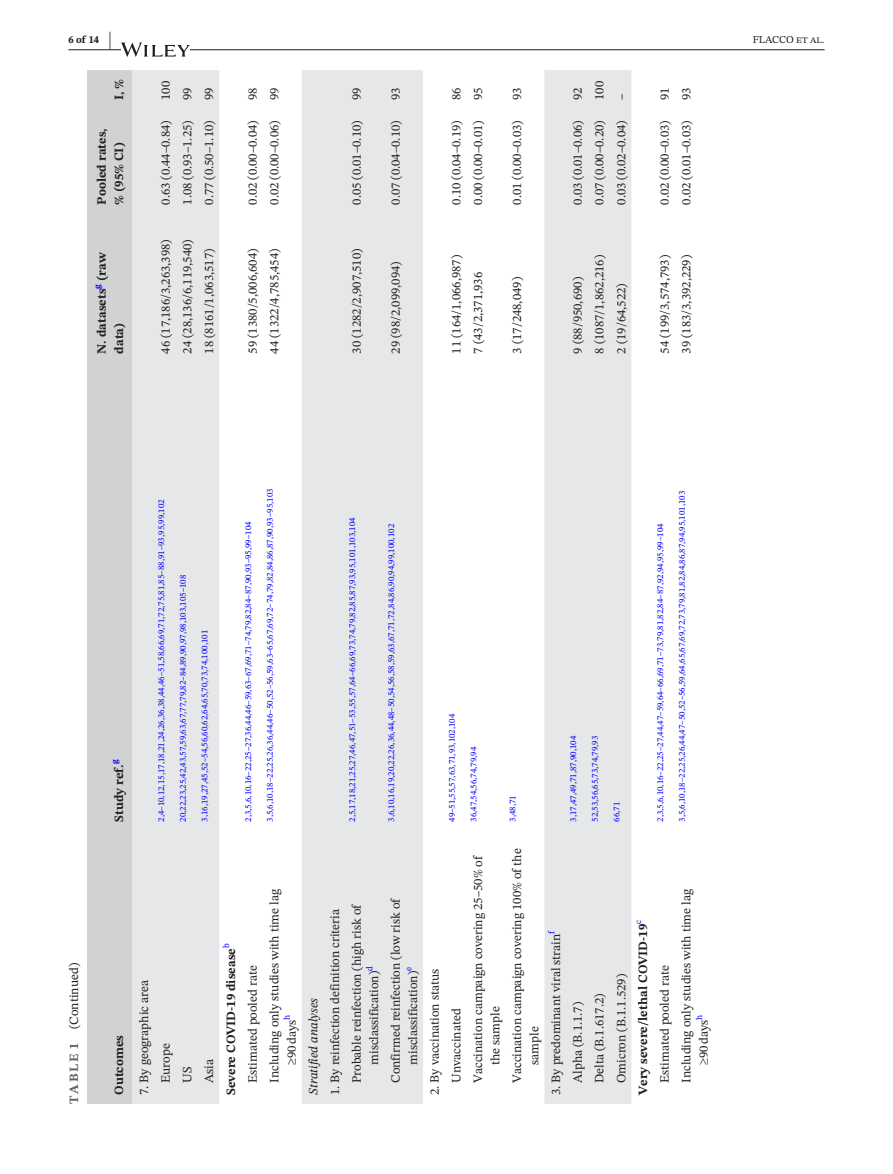
<style>
.page{position:relative;width:893px;height:1174px;background:#fff}
.page>*{position:absolute;margin:0;border:0;box-sizing:border-box;transform-origin:0 0}
.t1{font:12.75px/17.2px "STIX Two Text";color:#231f20}
.t2{font:700 12.75px/21.8px "STIX Two Text";color:#231f20}
.t3{font:italic 12.75px "STIX Two Text";color:#231f20}
.t4{font:10.5px "STIX Two Text";color:#231f20}
.t5{font:700 10.5px "STIX Two Text";color:#231f20}
.t6{font:8.85px "STIX Two Text";color:#00f}
.t7{font:700 8.85px "STIX Two Text";color:#00f}
.s1{font-size:21px}
.s2{font-weight:700;color:#636366}
.s3{font-weight:400}
</style>
<div class="page">
<hr style="left:68px;top:49px;width:756px;height:1px;background:#231f20">
<svg style="left:121px;top:43px;width:69px;height:14px"></svg>
<div style="left:87px;top:70px;width:45px;height:1034px;background:#d1d2d4"></div>
<svg style="left:132px;top:70px;width:499px;height:1034px;fill:#e6e7e9"></svg>
<p class="t5" style="left:68px;top:32px;width:44px">6 of 14 <span class="s1">|</span></p>
<p class="t4" style="left:753px;top:32px;width:73px">FLACCO et al.</p>
<p class="t2" style="left:108px;top:100px;width:22px;rotate:-90deg">I, %</p>
<p class="t2" style="left:93px;top:205px;width:78px;line-height:17.2px;rotate:-90deg">Pooled rates, % (95% CI)</p>
<p class="t2" style="left:91px;top:281px;width:30px;rotate:-90deg">(raw</p>
<p class="t7" style="left:91px;top:288px;width:6px;rotate:-90deg">g</p>
<p class="t2" style="left:91px;top:354px;width:67px;rotate:-90deg">N. datasets</p>
<p class="t2" style="left:108px;top:354px;width:33px;rotate:-90deg">data)</p>
<p class="t1" style="left:157px;top:100px;width:20px;rotate:-90deg">100</p>
<p class="t1" style="left:157px;top:205px;width:86px;rotate:-90deg">0.63 (0.44–0.84)</p>
<p class="t1" style="left:179px;top:100px;width:14px;rotate:-90deg">99</p>
<p class="t1" style="left:179px;top:205px;width:86px;rotate:-90deg">1.08 (0.93–1.25)</p>
<p class="t1" style="left:200px;top:100px;width:14px;rotate:-90deg">99</p>
<p class="t1" style="left:200px;top:205px;width:86px;rotate:-90deg">0.77 (0.50–1.10)</p>
<p class="t1" style="left:157px;top:354px;width:116px;rotate:-90deg">46 (17,186/3,263,398)</p>
<p class="t1" style="left:179px;top:354px;width:116px;rotate:-90deg">24 (28,136/6,119,540)</p>
<p class="t1" style="left:200px;top:354px;width:106px;rotate:-90deg">18 (8161/1,063,517)</p>
<p class="t1" style="left:244px;top:100px;width:14px;rotate:-90deg">98</p>
<p class="t1" style="left:244px;top:205px;width:86px;rotate:-90deg">0.02 (0.00–0.04)</p>
<p class="t1" style="left:266px;top:100px;width:14px;rotate:-90deg">99</p>
<p class="t1" style="left:266px;top:205px;width:86px;rotate:-90deg">0.02 (0.00–0.06)</p>
<p class="t1" style="left:244px;top:354px;width:106px;rotate:-90deg">59 (1380/5,006,604)</p>
<p class="t1" style="left:266px;top:354px;width:106px;rotate:-90deg">44 (1322/4,785,454)</p>
<p class="t1" style="left:348px;top:100px;width:14px;rotate:-90deg">99</p>
<p class="t1" style="left:348px;top:205px;width:86px;rotate:-90deg">0.05 (0.01–0.10)</p>
<p class="t1" style="left:348px;top:354px;width:106px;rotate:-90deg">30 (1282/2,907,510)</p>
<p class="t1" style="left:387px;top:100px;width:14px;rotate:-90deg">93</p>
<p class="t1" style="left:387px;top:205px;width:86px;rotate:-90deg">0.07 (0.04–0.10)</p>
<p class="t1" style="left:387px;top:354px;width:94px;rotate:-90deg">29 (98/2,099,094)</p>
<p class="t1" style="left:448px;top:100px;width:14px;rotate:-90deg">86</p>
<p class="t1" style="left:448px;top:205px;width:86px;rotate:-90deg">0.10 (0.04–0.19)</p>
<p class="t1" style="left:469px;top:100px;width:14px;rotate:-90deg">95</p>
<p class="t1" style="left:469px;top:205px;width:86px;rotate:-90deg">0.00 (0.00–0.01)</p>
<p class="t1" style="left:448px;top:354px;width:100px;rotate:-90deg">11 (164/1,066,987)</p>
<p class="t1" style="left:469px;top:354px;width:83px;rotate:-90deg">7 (43/2,371,936</p>
<p class="t1" style="left:508px;top:100px;width:14px;rotate:-90deg">93</p>
<p class="t1" style="left:508px;top:205px;width:86px;rotate:-90deg">0.01 (0.00–0.03)</p>
<p class="t1" style="left:508px;top:354px;width:78px;rotate:-90deg">3 (17/248,049)</p>
<p class="t1" style="left:569px;top:100px;width:14px;rotate:-90deg">92</p>
<p class="t1" style="left:569px;top:205px;width:86px;rotate:-90deg">0.03 (0.01–0.06)</p>
<p class="t1" style="left:591px;top:100px;width:20px;rotate:-90deg">100</p>
<p class="t1" style="left:591px;top:205px;width:86px;rotate:-90deg">0.07 (0.00–0.20)</p>
<p class="t1" style="left:612px;top:100px;width:8px;rotate:-90deg">–</p>
<p class="t1" style="left:612px;top:205px;width:86px;rotate:-90deg">0.03 (0.02–0.04)</p>
<p class="t1" style="left:569px;top:354px;width:78px;rotate:-90deg">9 (88/950,690)</p>
<p class="t1" style="left:591px;top:354px;width:100px;rotate:-90deg">8 (1087/1,862,216)</p>
<p class="t1" style="left:612px;top:354px;width:72px;rotate:-90deg">2 (19/64,522)</p>
<p class="t1" style="left:656px;top:100px;width:14px;rotate:-90deg">91</p>
<p class="t1" style="left:656px;top:205px;width:86px;rotate:-90deg">0.02 (0.00–0.03)</p>
<p class="t1" style="left:678px;top:100px;width:14px;rotate:-90deg">93</p>
<p class="t1" style="left:678px;top:205px;width:86px;rotate:-90deg">0.02 (0.01–0.03)</p>
<p class="t1" style="left:656px;top:354px;width:100px;rotate:-90deg">54 (199/3,574,793)</p>
<p class="t1" style="left:678px;top:354px;width:100px;rotate:-90deg">39 (183/3,392,229)</p>
<p class="t1" style="left:65px;top:1104px;width:142px;rotate:-90deg"><span class="s2">TABLE 1</span> (Continued)</p>
<p class="t7" style="left:108px;top:764px;width:6px;rotate:-90deg">g</p>
<p class="t2" style="left:108px;top:822px;width:59px;rotate:-90deg">Study ref.</p>
<p class="t2" style="left:108px;top:1095px;width:62px;rotate:-90deg">Outcomes</p>
<p class="t6" style="left:155px;top:822px;width:324px;rotate:-90deg">2,4–10,12,15,17,18,21,24,26,36,38,44,46–51,58,66,69,71,72,75,81,85–88,91–93,95,99,102</p>
<p class="t6" style="left:177px;top:822px;width:249px;rotate:-90deg">20,22,23,25,42,43,57,59,63,67,77,79,82–84,89,90,97,98,103,105–108</p>
<p class="t6" style="left:198px;top:822px;width:193px;rotate:-90deg">3,16,19,27,45,52–54,56,60,62,64,65,70,73,74,100,101</p>
<p class="t6" style="left:242px;top:822px;width:302px;rotate:-90deg">2,3,5,6,10,16–22,25–27,36,44,46–59,63–67,69,71–74,79,82,84–87,90,93–95,99–104</p>
<p class="t6" style="left:263px;top:822px;width:335px;rotate:-90deg">3,5,6,10,18–22,25,26,36,44,46–50,52–56,59,63–65,67,69,72–74,79,82,84,86,87,90,93–95,103</p>
<p class="t6" style="left:346px;top:822px;width:306px;rotate:-90deg">2,5,17,18,21,25,27,46,47,51–53,55,57,64–66,69,73,74,79,82,85,87,93,95,101,103,104</p>
<p class="t6" style="left:385px;top:822px;width:299px;rotate:-90deg">3,6,10,16,19,20,22,26,36,44,48–50,54,56,58,59,63,67,71,72,84,86,90,94,99,100,102</p>
<p class="t6" style="left:445px;top:822px;width:110px;rotate:-90deg">49–51,55,57,63,71,93,102,104</p>
<p class="t6" style="left:467px;top:822px;width:76px;rotate:-90deg">36,47,54,56,74,79,94</p>
<p class="t6" style="left:506px;top:822px;width:28px;rotate:-90deg">3,48,71</p>
<p class="t6" style="left:567px;top:822px;width:87px;rotate:-90deg">3,17,47,49,71,87,90,104</p>
<p class="t6" style="left:589px;top:822px;width:87px;rotate:-90deg">52,53,56,65,73,74,79,93</p>
<p class="t6" style="left:610px;top:822px;width:21px;rotate:-90deg">66,71</p>
<p class="t6" style="left:654px;top:822px;width:300px;rotate:-90deg">2,3,5,6,10,16–22,25–27,44,47–59,64–66,69,71–73,79,81,82,84–87,92,94,95,99–104</p>
<p class="t6" style="left:675px;top:822px;width:332px;rotate:-90deg">3,5,6,10,18–22,25,26,44,47–50,52–56,59,64,65,67,69,72,73,79,81,82,84,86,87,94,95,101,103</p>
<p class="t1" style="left:133px;top:1083px;width:104px;line-height:21.8px;text-indent:-12px;rotate:-90deg">7. By geographic area<br>Europe</p>
<p class="t1" style="left:179px;top:1083px;width:18px;rotate:-90deg">US</p>
<p class="t1" style="left:200px;top:1083px;width:25px;rotate:-90deg">Asia</p>
<p class="t2" style="left:220px;top:1083px;width:141px;text-indent:-12px;rotate:-90deg">Severe COVID-19 disease<sup>b<br></sup><span class="s3">Estimated pooled rate</span></p>
<p class="t1" style="left:266px;top:1065px;width:177px;text-indent:-18px;rotate:-90deg">Including only studies with time lag ≥90days<sup>h</sup></p>
<p class="t3" style="left:304px;top:1095px;width:98px;rotate:-90deg">Stratified analyses</p>
<p class="t1" style="left:324px;top:1083px;width:181px;line-height:21.8px;text-indent:-12px;rotate:-90deg">1. By reinfection definition criteria<br>Probable reinfection (high risk of</p>
<p class="t1" style="left:365px;top:1065px;width:100px;rotate:-90deg">misclassification)<sup>d</sup></p>
<p class="t1" style="left:387px;top:1065px;width:169px;text-indent:-18px;rotate:-90deg">Confirmed reinfection (low risk of misclassification)<sup>e</sup></p>
<p class="t1" style="left:424px;top:1083px;width:116px;line-height:21.8px;text-indent:-12px;rotate:-90deg">2. By vaccination status<br>Unvaccinated</p>
<p class="t1" style="left:469px;top:1065px;width:211px;text-indent:-18px;rotate:-90deg">Vaccination campaign covering 25–50% of the sample</p>
<p class="t1" style="left:508px;top:1065px;width:218px;text-indent:-18px;rotate:-90deg">Vaccination campaign covering 100% of the sample</p>
<p class="t1" style="left:545px;top:1083px;width:154px;line-height:21.8px;text-indent:-12px;rotate:-90deg">3. By predominant viral strain<sup>f<br></sup>Alpha (B.1.1.7)</p>
<p class="t1" style="left:591px;top:1083px;width:91px;rotate:-90deg">Delta (B.1.617.2)</p>
<p class="t1" style="left:612px;top:1083px;width:110px;rotate:-90deg">Omicron (B.1.1.529)</p>
<p class="t2" style="left:632px;top:1083px;width:164px;text-indent:-12px;rotate:-90deg">Very severe/lethal COVID-19<sup>c<br></sup><span class="s3">Estimated pooled rate</span></p>
<p class="t1" style="left:677px;top:1065px;width:177px;text-indent:-18px;rotate:-90deg">Including only studies with time lag ≥90days<sup>h</sup></p>
</div>
